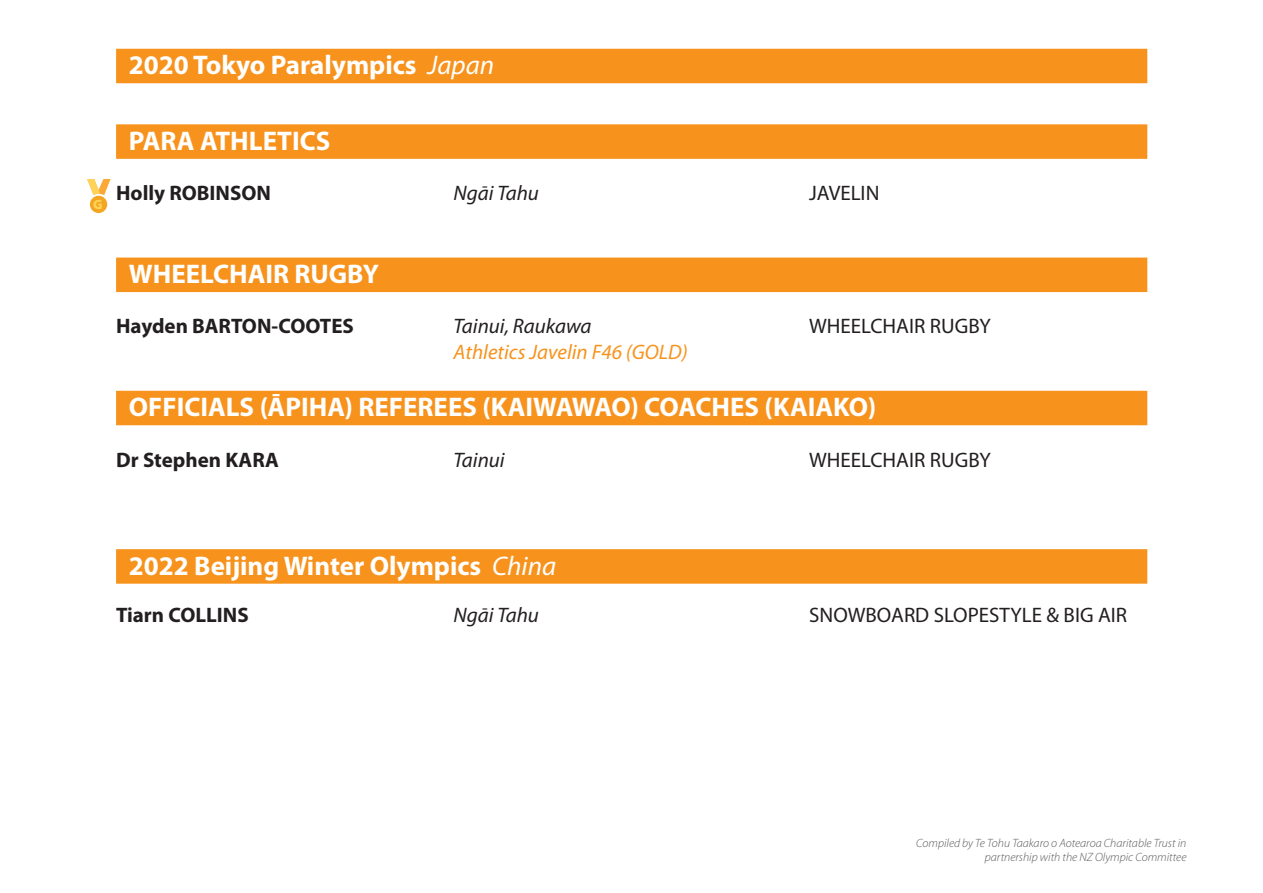
<style>
.page{position:relative;width:1263px;height:893px;background:#fff}
.page>*{position:absolute;margin:0;border:0;box-sizing:border-box;transform-origin:0 0}
.t1{font:700 27px "Myriad Pro";color:#fff}
.names{font:21px "Myriad Pro";color:#231f20}
.names-2{font:700 21px "Myriad Pro";color:#231f20}
.names-3{font:italic 21px "Myriad Pro";color:#231f20}
.names-4{font:italic 21px "Myriad Pro";color:#f7931d}
.t2{font:900 13.5px "Myriad Pro";color:#fed358}
.t3{font:italic 300 12px/14.4px "Myriad Pro";color:#57585a;text-align:right}
.s1{font-weight:400;font-style:italic}
</style>
<div class="page">
<div style="left:116px;top:49px;width:1031px;height:34px;background:#f7931d"></div>
<div style="left:116px;top:124px;width:1031px;height:35px;background:#f7931d"></div>
<div style="left:116px;top:258px;width:1031px;height:34px;background:#f7931d"></div>
<div style="left:116px;top:391px;width:1031px;height:34px;background:#f7931d"></div>
<div style="left:116px;top:549px;width:1031px;height:35px;background:#f7931d"></div>
<div style="left:90px;top:196px;width:17px;height:17px;background:#f5a621;border-radius:50%"></div>
<svg style="left:87px;top:179px;width:24px;height:16px"></svg>
<p class="t1" style="left:129px;top:50px;width:367px">2020 Tokyo Paralympics <span class="s1">Japan</span></p>
<p class="t2" style="left:93px;top:197px;width:11px">G</p>
<p class="t1" style="left:129px;top:126px;width:203px">PARA ATHLETICS</p>
<p class="names-2" style="left:116px;top:181px;width:156px">Holly ROBINSON</p>
<p class="names-3" style="left:454px;top:182px;width:87px">Ngāi Tahu</p>
<p class="names" style="left:809px;top:182px;width:72px">JAVELIN</p>
<p class="t1" style="left:129px;top:259px;width:252px">WHEELCHAIR RUGBY</p>
<p class="names-2" style="left:116px;top:315px;width:239px">Hayden BARTON-COOTES</p>
<p class="names-3" style="left:454px;top:315px;width:139px">Tainui, Raukawa</p>
<p class="names" style="left:809px;top:315px;width:183px">WHEELCHAIR RUGBY</p>
<p class="names-4" style="left:454px;top:340px;width:236px">Athletics Javelin F46 (GOLD)</p>
<p class="t1" style="left:129px;top:392px;width:749px">OFFICIALS (ĀPIHA) REFEREES (KAIWAWAO) COACHES (KAIAKO)</p>
<p class="names-2" style="left:116px;top:448px;width:164px">Dr Stephen KARA</p>
<p class="names-3" style="left:454px;top:448px;width:53px">Tainui</p>
<p class="names" style="left:809px;top:448px;width:183px">WHEELCHAIR RUGBY</p>
<p class="t1" style="left:129px;top:550px;width:429px">2022 Beijing Winter Olympics <span class="s1">China</span></p>
<p class="names-2" style="left:116px;top:603px;width:134px">Tiarn COLLINS</p>
<p class="names-3" style="left:454px;top:603px;width:87px">Ngāi Tahu</p>
<p class="names" style="left:809px;top:603px;width:320px">SNOWBOARD SLOPESTYLE &amp; BIG AIR</p>
<p class="t3" style="left:916px;top:836px;width:272px">Compiled by Te Tohu Taakaro o Aotearoa Charitable Trust in partnership with the NZ Olympic Committee</p>
</div>
